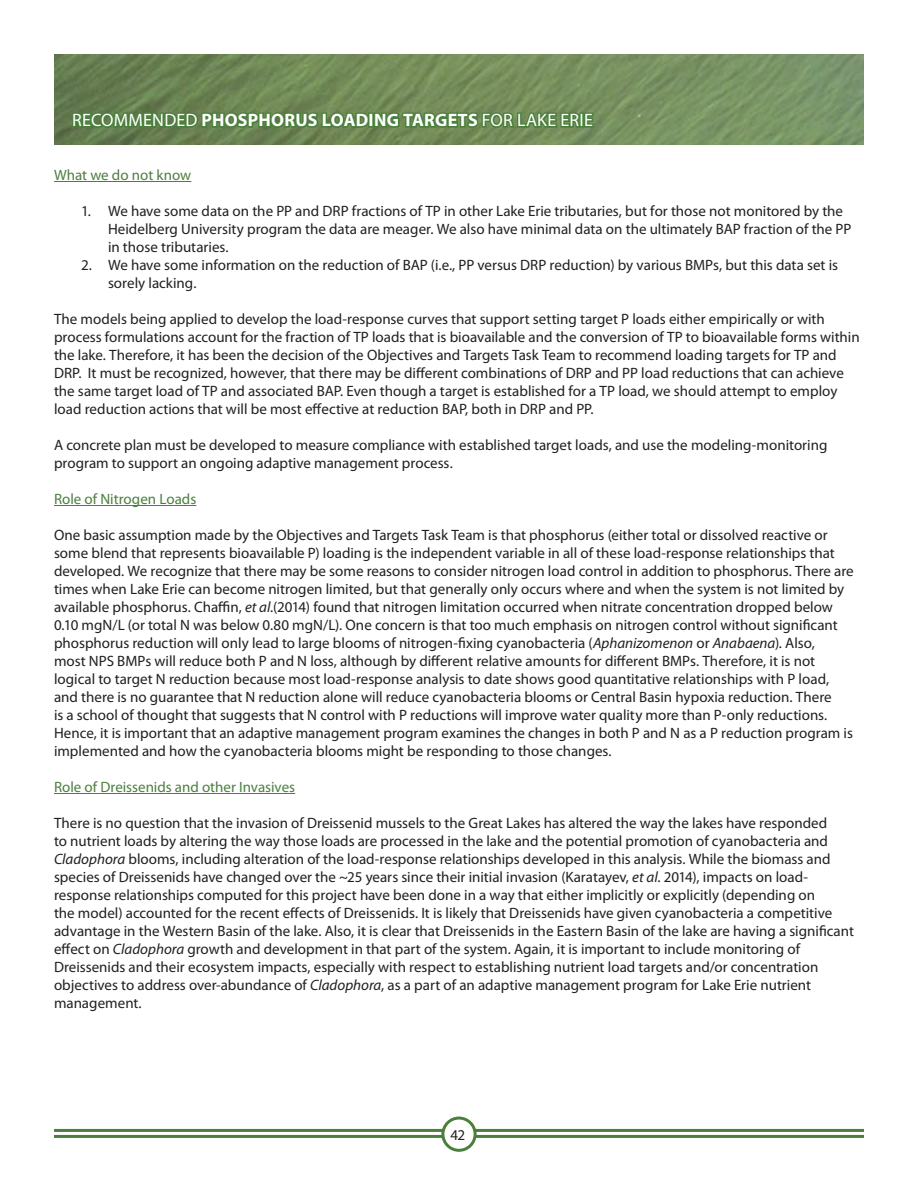
<style>
.page{position:relative;width:918px;height:1188px;background:#fff}
.page>*{position:absolute;margin:0;border:0;box-sizing:border-box;transform-origin:0 0}
.t1{font:700 18px "Myriad Pro";letter-spacing:.015em;color:#fff}
.t2{font:15px/18px "Myriad Pro";color:#231f20}
.Heading_3{font:15px "Myriad Pro";color:#4b803c}
.s1{font-weight:400}
.s2{font-style:italic}
</style>
<div class="page">
<hr style="left:54px;top:1129px;width:810px;height:3px;background:#4b803c">
<hr style="left:54px;top:1135px;width:810px;height:3px;background:#4b803c">
<div style="left:443px;top:1118px;width:32px;height:32px;background:#fff;border-radius:50%"></div>
<div style="left:441px;top:1117px;width:36px;height:35px;border:3px solid #4b803c;border-radius:50%"></div>
<img style="left:54px;top:54px;width:810px;height:90px">
<svg style="left:71px;top:90px;width:524px;height:55px;background:#66854f"></svg>
<hr style="left:54px;top:181px;width:137px;height:1px;background:#4b803c">
<hr style="left:54px;top:505px;width:142px;height:1px;background:#4b803c">
<hr style="left:54px;top:793px;width:241px;height:1px;background:#4b803c">
<p class="t1" style="left:72px;top:108px;width:522px"><span class="s1">RECOMMENDED</span> PHOSPHORUS LOADING TARGETS <span class="s1">FOR LAKE ERIE</span></p>
<p class="Heading_3" style="left:54px;top:166px;width:139px">What we do not know</p>
<p class="t2" style="left:108px;top:202px;width:745px;text-indent:-27px">1. We have some data on the PP and DRP fractions of TP in other Lake Erie tributaries, but for those not monitored by the<br>Heidelberg University program the data are meager. We also have minimal data on the ultimately BAP fraction of the PP in those tributaries.</p>
<p class="t2" style="left:108px;top:256px;width:732px;text-indent:-27px">2. We have some information on the reduction of BAP (i.e., PP versus DRP reduction) by various BMPs, but this data set is sorely lacking.</p>
<p class="t2" style="left:54px;top:310px;width:807px">The models being applied to develop the load-response curves that support setting target P loads either empirically or with process formulations account for the fraction of TP loads that is bioavailable and the conversion of TP to bioavailable forms within the lake. Therefore, it has been the decision of the Objectives and Targets Task Team to recommend loading targets for TP and DRP. It must be recognized, however, that there may be different combinations of DRP and PP load reductions that can achieve the same target load of TP and associated BAP. Even though a target is established for a TP load, we should attempt to employ load reduction actions that will be most effective at reduction BAP, both in DRP and PP.</p>
<p class="t2" style="left:54px;top:436px;width:775px">A concrete plan must be developed to measure compliance with established target loads, and use the modeling-monitoring program to support an ongoing adaptive management process.</p>
<p class="Heading_3" style="left:54px;top:490px;width:144px">Role of Nitrogen Loads</p>
<p class="t2" style="left:54px;top:526px;width:801px">One basic assumption made by the Objectives and Targets Task Team is that phosphorus (either total or dissolved reactive or some blend that represents bioavailable P) loading is the independent variable in all of these load-response relationships that developed. We recognize that there may be some reasons to consider nitrogen load control in addition to phosphorus. There are times when Lake Erie can become nitrogen limited, but that generally only occurs where and when the system is not limited by available phosphorus. Chaffin, <span class="s2">et al</span>.(2014) found that nitrogen limitation occurred when nitrate concentration dropped below 0.10 mgN/L (or total N was below 0.80 mgN/L). One concern is that too much emphasis on nitrogen control without significant phosphorus reduction will only lead to large blooms of nitrogen-fixing cyanobacteria (<span class="s2">Aphanizomenon</span> or <span class="s2">Anabaena</span>). Also,<br>most NPS BMPs will reduce both P and N loss, although by different relative amounts for different BMPs. Therefore, it is not logical to target N reduction because most load-response analysis to date shows good quantitative relationships with P load, and there is no guarantee that N reduction alone will reduce cyanobacteria blooms or Central Basin hypoxia reduction. There<br>is a school of thought that suggests that N control with P reductions will improve water quality more than P-only reductions.<br>Hence, it is important that an adaptive management program examines the changes in both P and N as a P reduction program is implemented and how the cyanobacteria blooms might be responding to those changes.</p>
<p class="Heading_3" style="left:54px;top:778px;width:243px">Role of Dreissenids and other Invasives</p>
<p class="t2" style="left:54px;top:814px;width:801px">There is no question that the invasion of Dreissenid mussels to the Great Lakes has altered the way the lakes have responded<br>to nutrient loads by altering the way those loads are processed in the lake and the potential promotion of cyanobacteria and <span class="s2">Cladophora</span> blooms, including alteration of the load-response relationships developed in this analysis. While the biomass and species of Dreissenids have changed over the ~25 years since their initial invasion (Karatayev, <span class="s2">et al</span>. 2014), impacts on load&shy;response relationships computed for this project have been done in a way that either implicitly or explicitly (depending on<br>the model) accounted for the recent effects of Dreissenids. It is likely that Dreissenids have given cyanobacteria a competitive advantage in the Western Basin of the lake. Also, it is clear that Dreissenids in the Eastern Basin of the lake are having a significant effect on <span class="s2">Cladophora</span> growth and development in that part of the system. Again, it is important to include monitoring of Dreissenids and their ecosystem impacts, especially with respect to establishing nutrient load targets and/or concentration objectives to address over-abundance of <span class="s2">Cladophora</span>, as a part of an adaptive management program for Lake Erie nutrient management.</p>
<p class="t2" style="left:450px;top:1126px;width:16px">42</p>
</div>
